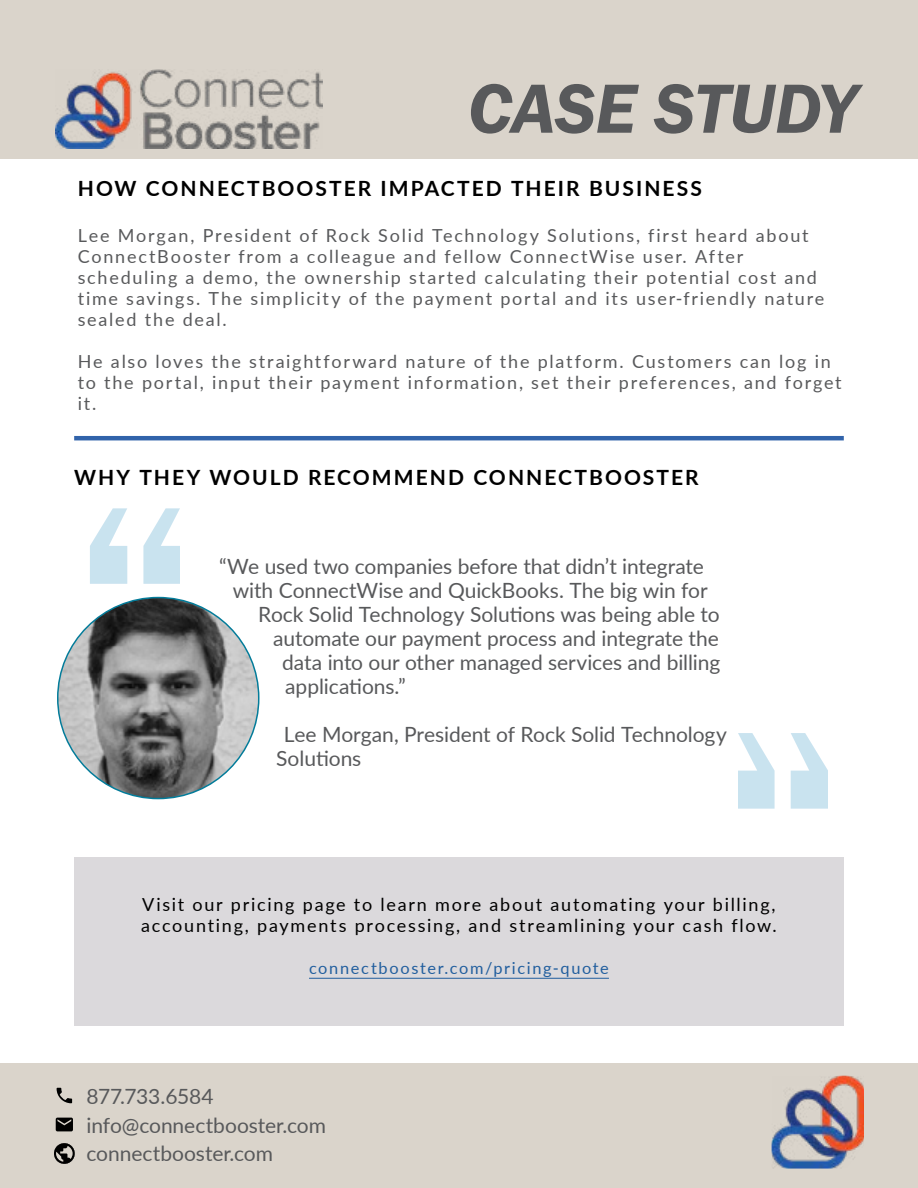
<style>
.page{position:relative;width:918px;height:1188px;background:#fff}
.page>*{position:absolute;margin:0;border:0;box-sizing:border-box;transform-origin:0 0}
.t1{font:italic 600 72px "Franklin Gothic";letter-spacing:-.01em;color:#58595b}
.t2{font:21px/28.5px "Lato";letter-spacing:-.005em;color:#58595b}
.t3{font:700 21px "Lato";letter-spacing:.1em;color:#000}
.t4{font:18px/21px "Lato";letter-spacing:.1em;color:#58595b}
.t5{font:18px/21px "Lato";letter-spacing:.095em;color:#000}
.t6{font:16.35px "Lato";letter-spacing:.1em;color:#215e9e}
</style>
<div class="page">
<div style="left:0;top:0;width:918px;height:158px;background:#dad4cb"></div>
<div style="left:0;top:1064px;width:918px;height:124px;background:#dad4cb"></div>
<img style="left:772px;top:1076px;width:92px;height:93px">
<svg style="left:54px;top:1143px;width:21px;height:21px"></svg>
<svg style="left:56px;top:1118px;width:17px;height:13px"></svg>
<svg style="left:57px;top:1088px;width:15px;height:15px"></svg>
<img style="left:55px;top:70px;width:268px;height:78px">
<svg style="left:90px;top:508px;width:90px;height:76px"></svg>
<div style="left:74px;top:858px;width:770px;height:168px;background:#dbd9dc"></div>
<hr style="left:74px;top:436px;width:770px;height:4px;background:#3163aa">
<hr style="left:309px;top:978px;width:300px;height:1px;background:#215e9e">
<img style="left:58px;top:598px;width:201px;height:201px;border-radius:100px">
<h1 class="t1" style="left:468px;top:62px;width:390px">CASE STUDY</h1>
<p class="t3" style="left:78px;top:173px;width:626px">HOW CONNECTBOOSTER IMPACTED THEIR BUSINESS</p>
<p class="t4" style="left:78px;top:224px;width:748px">Lee Morgan, President of Rock Solid Technology Solutions, first heard about ConnectBooster from a colleague and fellow ConnectWise user. After scheduling a demo, the ownership started calculating their potential cost and time savings. The simplicity of the payment portal and its user-friendly nature sealed the deal.</p>
<p class="t4" style="left:78px;top:350px;width:765px">He also loves the straightforward nature of the platform. Customers can log in to the portal, input their payment information, set their preferences, and forget it.</p>
<p class="t3" style="left:74px;top:462px;width:626px">WHY THEY WOULD RECOMMEND CONNECTBOOSTER</p>
<p class="t2" style="left:219px;top:551px;width:486px">“We used two companies before that didn’t integrate</p>
<p class="t2" style="left:233px;top:575px;width:477px">with ConnectWise and QuickBooks. The big win for</p>
<p class="t2" style="left:258px;top:599px;width:463px">Rock Solid Technology Solutions was being able to</p>
<p class="t2" style="left:273px;top:623px;width:447px">automate our payment process and integrate the</p>
<p class="t2" style="left:282px;top:647px;width:440px">data into our other managed services and billing</p>
<p class="t2" style="left:285px;top:671px;width:122px">applications.”</p>
<p class="t2" style="left:276px;top:721px;width:452px;line-height:24px;text-indent:7px">Lee Morgan, President of Rock Solid Technology<br>Solutions</p>
<p class="t5" style="left:141px;top:894px;width:637px">Visit our pricing page to learn more about automating your billing, accounting, payments processing, and streamlining your cash flow.</p>
<p class="t6" style="left:309px;top:957px;width:301px">connectbooster.com/pricing-quote</p>
<p class="t2" style="left:87px;top:1081px;width:241px">877.733.6584 info@connectbooster.com connectbooster.com</p>
</div>
